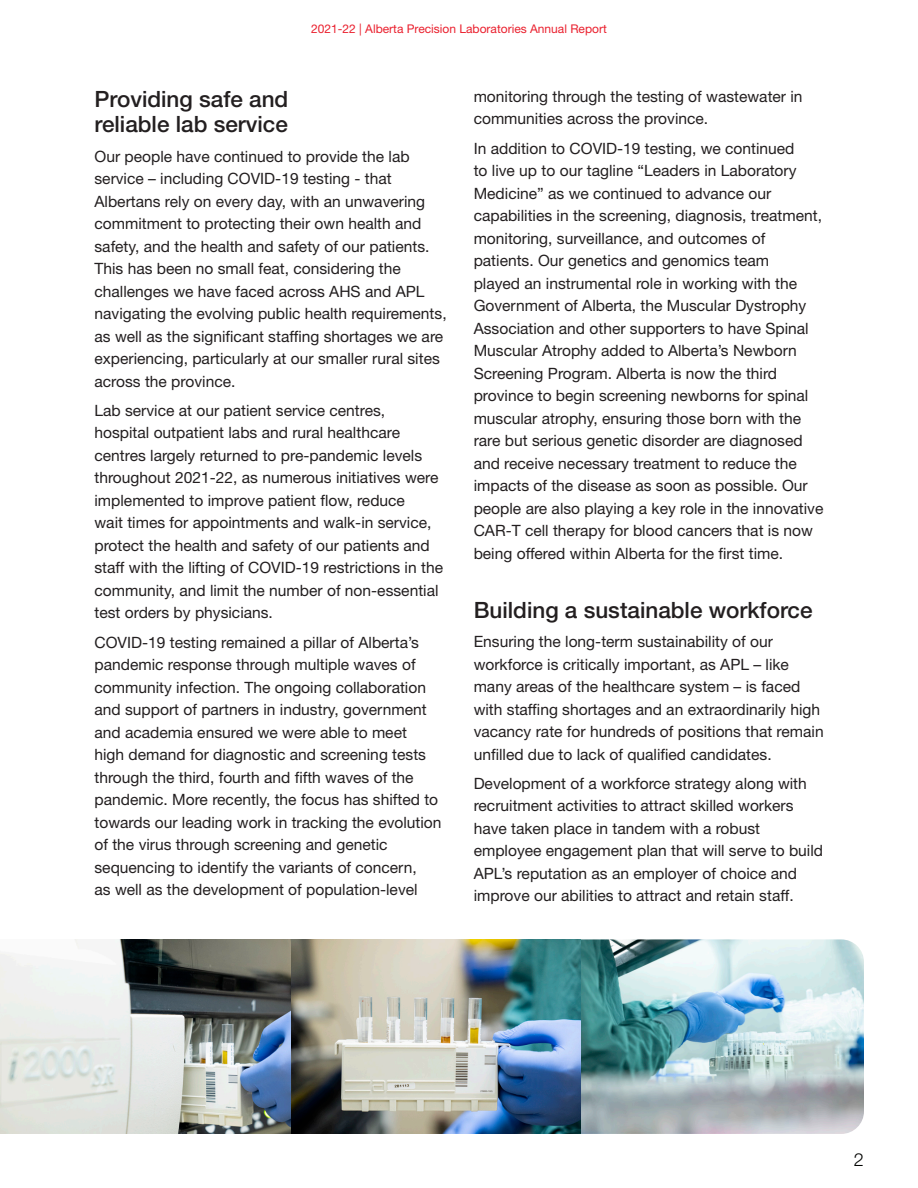
<style>
.page{position:relative;width:918px;height:1188px;background:#fff}
.page>*{position:absolute;margin:0;border:0;box-sizing:border-box;transform-origin:0 0}
.Sub_Header{font:500 22.5px/25.5px "Helvetica Neue LT Std";color:#231f20}
.t1{font:300 18px "Helvetica Neue LT Std";color:#040503}
.Body_Text{font:15.6px/22.5px "Helvetica Neue LT Std";color:#231f20}
.t2{font:12px "Helvetica Neue LT Std";color:#ea202e}
</style>
<div class="page">
<img style="left:0;top:939px;width:291px;height:195px">
<img style="left:581px;top:939px;width:283px;height:195px">
<img style="left:291px;top:939px;width:290px;height:195px">
<p class="t2" style="left:311px;top:22px;width:297px">2021-22 | Alberta Precision Laboratories Annual Report</p>
<p class="Sub_Header" style="left:94px;top:86px;width:195px">Providing safe and reliable lab service</p>
<p class="Body_Text" style="left:94px;top:145px;width:354px">Our people have continued to provide the lab service – including COVID-19 testing - that Albertans rely on every day, with an unwavering commitment to protecting their own health and safety, and the health and safety of our patients.<br>This has been no small feat, considering the challenges we have faced across AHS and APL navigating the evolving public health requirements, as well as the significant staffing shortages we are experiencing, particularly at our smaller rural sites across the province.</p>
<p class="Body_Text" style="left:94px;top:399px;width:350px">Lab service at our patient service centres, hospital outpatient labs and rural healthcare centres largely returned to pre-pandemic levels throughout 2021-22, as numerous initiatives were implemented to improve patient flow, reduce<br>wait times for appointments and walk-in service, protect the health and safety of our patients and staff with the lifting of COVID-19 restrictions in the community, and limit the number of non-essential test orders by physicians.</p>
<p class="Body_Text" style="left:94px;top:631px;width:349px">COVID-19 testing remained a pillar of Alberta’s pandemic response through multiple waves of community infection. The ongoing collaboration and support of partners in industry, government and academia ensured we were able to meet<br>high demand for diagnostic and screening tests through the third, fourth and fifth waves of the pandemic. More recently, the focus has shifted to towards our leading work in tracking the evolution of the virus through screening and genetic sequencing to identify the variants of concern,<br>as well as the development of population-level</p>
<p class="Body_Text" style="left:474px;top:85px;width:330px">monitoring through the testing of wastewater in communities across the province.</p>
<p class="Body_Text" style="left:474px;top:137px;width:351px">In addition to COVID-19 testing, we continued<br>to live up to our tagline “Leaders in Laboratory Medicine” as we continued to advance our capabilities in the screening, diagnosis, treatment, monitoring, surveillance, and outcomes of patients. Our genetics and genomics team<br>played an instrumental role in working with the Government of Alberta, the Muscular Dystrophy Association and other supporters to have Spinal Muscular Atrophy added to Alberta’s Newborn Screening Program. Alberta is now the third province to begin screening newborns for spinal muscular atrophy, ensuring those born with the rare but serious genetic disorder are diagnosed and receive necessary treatment to reduce the impacts of the disease as soon as possible. Our people are also playing a key role in the innovative CAR-T cell therapy for blood cancers that is now being offered within Alberta for the first time.</p>
<p class="Sub_Header" style="left:474px;top:597px;width:340px">Building a sustainable workforce</p>
<p class="Body_Text" style="left:474px;top:630px;width:352px">Ensuring the long-term sustainability of our workforce is critically important, as APL – like many areas of the healthcare system – is faced with staffing shortages and an extraordinarily high vacancy rate for hundreds of positions that remain unfilled due to lack of qualified candidates.</p>
<p class="Body_Text" style="left:474px;top:772px;width:351px">Development of a workforce strategy along with recruitment activities to attract skilled workers have taken place in tandem with a robust employee engagement plan that will serve to build APL’s reputation as an employer of choice and improve our abilities to attract and retain staff.</p>
<p class="t1" style="left:854px;top:1149px;width:12px">2</p>
</div>
